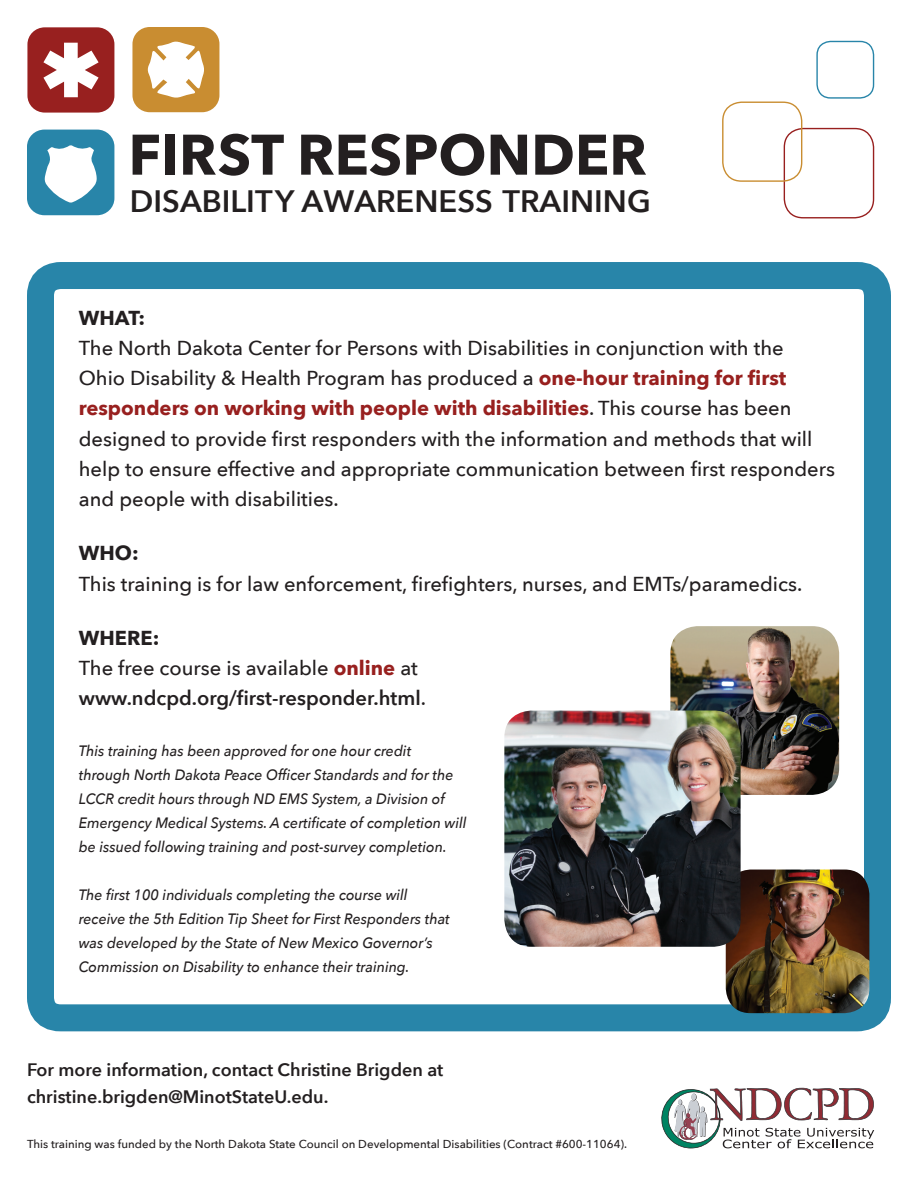
<style>
.page{position:relative;width:918px;height:1188px;background:#fff}
.page>*{position:absolute;margin:0;border:0;box-sizing:border-box;transform-origin:0 0}
.t1{font:700 56.55px "Avenir Next";color:#231f20}
.t2{font:600 30.9px "Avenir Next";color:#231f20}
.t3{font:500 20.1px/30.3px "Avenir Next";color:#231f20}
.t4{font:600 20.1px/30.3px "Avenir Next";color:#231f20}
.t5{font:700 20.1px "Avenir Next";color:#231f20}
.t6{font:600 18px/27px "Avenir Next";color:#231f20}
.t7{font:italic 500 15px/24px "Avenir Next";color:#231f20;scale:.95 1}
.t8{font:500 11.55px "Avenir Next";color:#231f20}
.s1{font-weight:700;color:#98201f}
.s2{font-weight:700}
.s3{font-weight:500}
</style>
<div class="page">
<div style="left:27px;top:262px;width:864px;height:769px;border:27px solid #2885a9;border-radius:20px"></div>
<div style="left:784px;top:128px;width:90px;height:90px;border:1px solid #98201f;border-radius:19px"></div>
<svg style="left:661px;top:1088px;width:213px;height:60px"></svg>
<div style="left:816px;top:41px;width:58px;height:58px;border:1px solid #2885a9;border-radius:13px"></div>
<div style="left:722px;top:102px;width:80px;height:80px;border:1px solid #c98d31;border-radius:19px"></div>
<div style="left:132px;top:27px;width:87px;height:85px;background:#c98d31;border-radius:17px"></div>
<svg style="left:147px;top:41px;width:57px;height:57px"></svg>
<div style="left:27px;top:27px;width:87px;height:86px;background:#98201f;border-radius:17px"></div>
<svg style="left:43px;top:43px;width:55px;height:54px"></svg>
<div style="left:27px;top:130px;width:87px;height:85px;background:#2885a9;border-radius:17px"></div>
<svg style="left:44px;top:145px;width:53px;height:58px"></svg>
<img style="left:726px;top:870px;width:143px;height:143px">
<img style="left:670px;top:626px;width:169px;height:169px">
<img style="left:504px;top:711px;width:237px;height:236px">
<h1 class="t1" style="left:128px;top:106px;width:520px">FIRST RESPONDER</h1>
<h2 class="t2" style="left:130px;top:175px;width:522px">DISABILITY AWARENESS TRAINING</h2>
<p class="t5" style="left:79px;top:300px;width:68px">WHAT:</p>
<p class="t3" style="left:79px;top:332px;width:758px">The North Dakota Center for Persons with Disabilities in conjunction with the Ohio Disability &amp; Health Program has produced a <span class="s1">one-hour training for first responders on working with people with disabilities</span>. This course has been designed to provide first responders with the information and methods that will help to ensure effective and appropriate communication between first responders and people with disabilities.</p>
<p class="t5" style="left:79px;top:536px;width:61px">WHO:</p>
<p class="t3" style="left:79px;top:568px;width:725px">This training is for law enforcement, firefighters, nurses, and EMTs/paramedics.</p>
<p class="t4" style="left:79px;top:622px;width:349px"><span class="s2">WHERE:<br></span><span class="s3">The free course is available</span> <span class="s1">online</span> <span class="s3">at </span>www.ndcpd.org/first-responder.html<span class="s3">.</span></p>
<p class="t7" style="left:79px;top:738px;width:410px">This training has been approved for one hour credit through North Dakota Peace Officer Standards and for the LCCR credit hours through ND EMS System, a Division of Emergency Medical Systems. A certificate of completion will be issued following training and post-survey completion.</p>
<p class="t7" style="left:79px;top:882px;width:392px">The first 100 individuals completing the course will receive the 5th Edition Tip Sheet for First Responders that was developed by the State of New Mexico Governor’s Commission on Disability to enhance their training.</p>
<p class="t6" style="left:27px;top:1055px;width:418px">For more information, contact Christine Brigden at christine.brigden@MinotStateU.edu.</p>
<p class="t8" style="left:27px;top:1134px;width:602px">This training was funded by the North Dakota State Council on Developmental Disabilities (Contract #600-11064).</p>
</div>
